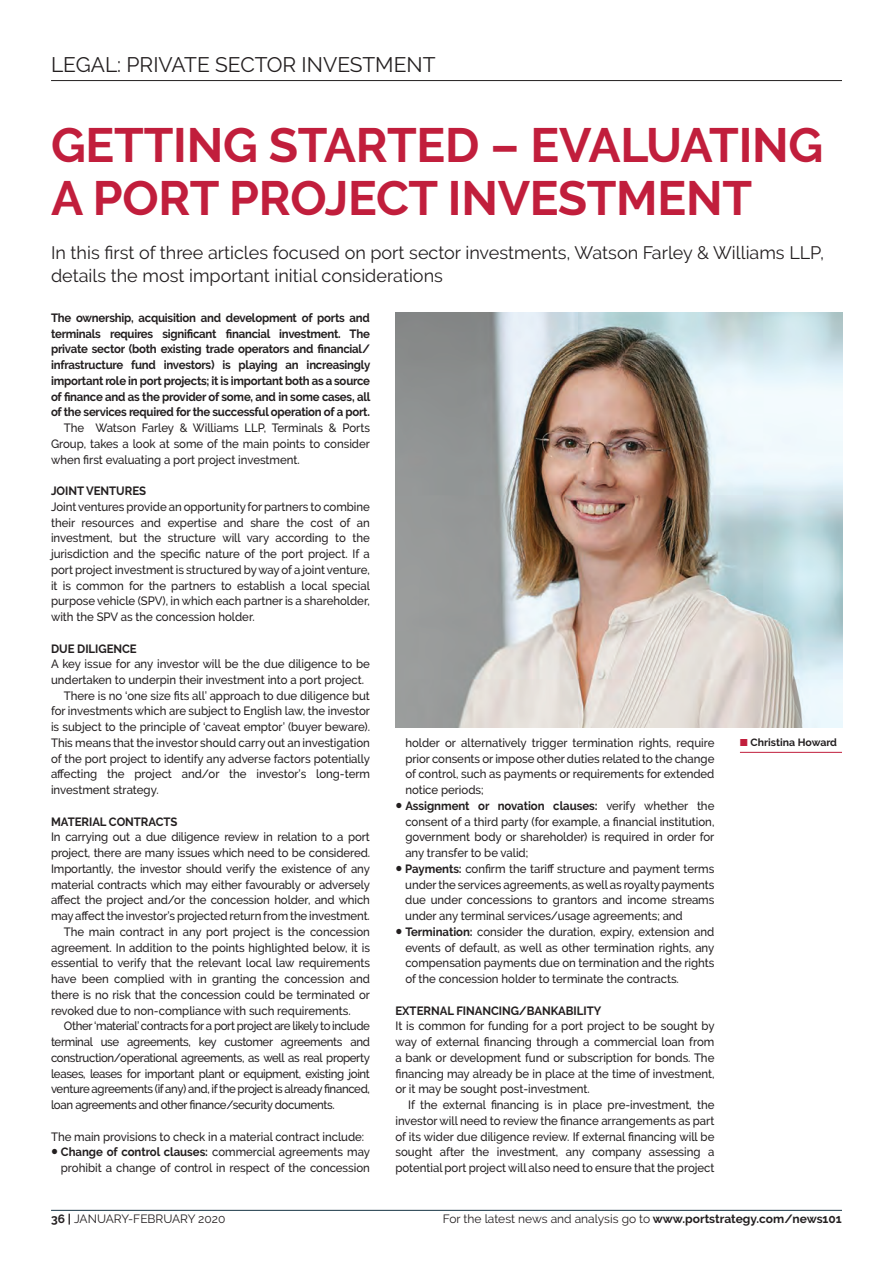
<style>
.page{position:relative;width:892px;height:1262px;background:#fff}
.page>*{position:absolute;margin:0;border:0;box-sizing:border-box;transform-origin:0 0}
.t1{font:700 48px/52.5px "Raleway";letter-spacing:-.005em;color:#c11e3c}
.t2{font:21px "Raleway";color:#231f20}
.t3{font:18px/22.5px "Raleway";color:#231f20}
.t4{font:500 12px/15.8px "Raleway";letter-spacing:-.005em;color:#231f20;text-align:justify;scale:.95 1}
.t5{font:700 12px/15.8px "Raleway";letter-spacing:-.005em;color:#231f20;text-align:justify;scale:.95 1}
.t6{font:500 12px "Raleway";letter-spacing:-.03em;color:#231f20;scale:.95 1}
.t7{font:12px "Raleway";color:#231f20}
.t8{font:700 10.5px "Raleway";color:#231f20}
.s1{font-weight:700}
</style>
<div class="page">
<hr style="left:740px;top:752px;width:102px;height:1px;background:#c11e3c">
<img style="left:395px;top:313px;width:447px;height:414px">
<hr style="left:51px;top:80px;width:791px;height:1px;background:#231f20">
<hr style="left:51px;top:1210px;width:791px;height:1px;background:#173445">
<h2 class="t2" style="left:51px;top:52px;width:386px">LEGAL: PRIVATE SECTOR INVESTMENT</h2>
<h1 class="t1" style="left:51px;top:119px;width:774px">GETTING STARTED – EVALUATING<br>A PORT PROJECT INVESTMENT</h1>
<h3 class="t3" style="left:51px;top:242px;width:775px">In this first of three articles focused on port sector investments, Watson Farley &amp; Williams LLP, details the most important initial considerations</h3>
<p class="t5" style="left:51px;top:310px;width:338px">The ownership, acquisition and development of ports and terminals requires significant financial investment. The private sector (both existing trade operators and financial/ infrastructure fund investors) is playing an increasingly important role in port projects; it is important both as a source of finance and as the provider of some, and in some cases, all of the services required for the successful operation of a port.</p>
<p class="t4" style="left:51px;top:420px;width:337px;text-indent:13px">The Watson Farley &amp; Williams LLP, Terminals &amp; Ports Group, takes a look at some of the main points to consider when first evaluating a port project investment.</p>
<p class="t5" style="left:51px;top:483px;width:101px">JOINT VENTURES</p>
<p class="t4" style="left:51px;top:499px;width:337px">Joint ventures provide an opportunity for partners to combine their resources and expertise and share the cost of an investment, but the structure will vary according to the jurisdiction and the specific nature of the port project. If a port project investment is structured by way of a joint venture, it is common for the partners to establish a local special purpose vehicle (SPV), in which each partner is a shareholder, with the SPV as the concession holder.</p>
<p class="t5" style="left:51px;top:640px;width:92px">DUE DILIGENCE</p>
<p class="t4" style="left:51px;top:656px;width:337px">A key issue for any investor will be the due diligence to be</p>
<p class="t4" style="left:51px;top:672px;width:331px">undertaken to underpin their investment into a port project.</p>
<p class="t4" style="left:64px;top:688px;width:324px">There is no ‘one size fits all’ approach to due diligence but</p>
<p class="t4" style="left:51px;top:703px;width:337px">for investments which are subject to English law, the investor</p>
<p class="t4" style="left:51px;top:719px;width:337px">is subject to the principle of ‘caveat emptor’ (buyer beware).</p>
<p class="t4" style="left:51px;top:735px;width:337px">This means that the investor should carry out an investigation</p>
<p class="t4" style="left:51px;top:751px;width:337px">of the port project to identify any adverse factors potentially</p>
<p class="t4" style="left:51px;top:766px;width:337px">affecting the project and/or the investor’s long-term</p>
<p class="t4" style="left:51px;top:782px;width:115px">investment strategy.</p>
<p class="t5" style="left:51px;top:814px;width:135px">MATERIAL CONTRACTS</p>
<p class="t4" style="left:51px;top:829px;width:337px">In carrying out a due diligence review in relation to a port</p>
<p class="t4" style="left:51px;top:845px;width:337px">project, there are many issues which need to be considered.</p>
<p class="t4" style="left:51px;top:861px;width:337px">Importantly, the investor should verify the existence of any</p>
<p class="t4" style="left:51px;top:876px;width:337px">material contracts which may either favourably or adversely</p>
<p class="t4" style="left:51px;top:892px;width:337px">affect the project and/or the concession holder, and which</p>
<p class="t4" style="left:51px;top:908px;width:337px">may affect the investor’s projected return from the investment.</p>
<p class="t4" style="left:64px;top:924px;width:324px">The main contract in any port project is the concession</p>
<p class="t4" style="left:51px;top:939px;width:337px">agreement. In addition to the points highlighted below, it is</p>
<p class="t4" style="left:51px;top:955px;width:337px">essential to verify that the relevant local law requirements</p>
<p class="t4" style="left:51px;top:971px;width:337px">have been complied with in granting the concession and</p>
<p class="t4" style="left:51px;top:987px;width:337px">there is no risk that the concession could be terminated or</p>
<p class="t4" style="left:51px;top:1002px;width:317px">revoked due to non-compliance with such requirements.</p>
<p class="t6" style="left:64px;top:1019px;width:324px">Other ‘material’ contracts for a port project are likely to include</p>
<p class="t6" style="left:51px;top:1035px;width:337px">terminal use agreements, key customer agreements and</p>
<p class="t6" style="left:51px;top:1051px;width:337px">construction/operational agreements, as well as real property</p>
<p class="t6" style="left:51px;top:1066px;width:337px">leases, leases for important plant or equipment, existing joint</p>
<p class="t6" style="left:51px;top:1082px;width:337px">venture agreements (if any) and, if the project is already financed,</p>
<p class="t6" style="left:51px;top:1098px;width:300px">loan agreements and other finance/security documents.</p>
<p class="t4" style="left:61px;top:1128px;width:327px;text-align:left;text-indent:-10px">The main provisions to check in a material contract include:<br><span class="s1">Change of control clauses:</span> commercial agreements may prohibit a change of control in respect of the concession</p>
<p class="t4" style="left:405px;top:735px;width:327px;text-align:left">holder or alternatively trigger termination rights, require prior consents or impose other duties related to the change of control, such as payments or requirements for extended notice periods;<br><span class="s1">Assignment or novation clauses:</span> verify whether the consent of a third party (for example, a financial institution, government body or shareholder) is required in order for any transfer to be valid;<br><span class="s1">Payments:</span> confirm the tariff structure and payment terms under the services agreements, as well as royalty payments due under concessions to grantors and income streams under any terminal services/usage agreements; and <span class="s1">Termination:</span> consider the duration, expiry, extension and events of default, as well as other termination rights, any compensation payments due on termination and the rights of the concession holder to terminate the contracts.</p>
<p class="t5" style="left:395px;top:1002px;width:218px">EXTERNAL FINANCING/BANKABILITY</p>
<p class="t4" style="left:395px;top:1018px;width:337px">It is common for funding for a port project to be sought by way of external financing through a commercial loan from a bank or development fund or subscription for bonds. The financing may already be in place at the time of investment, or it may be sought post-investment.</p>
<p class="t4" style="left:395px;top:1097px;width:337px;text-indent:13px">If the external financing is in place pre-investment, the investor will need to review the finance arrangements as part of its wider due diligence review. If external financing will be sought after the investment, any company assessing a potential port project will also need to ensure that the project</p>
<p class="t8" style="left:751px;top:736px;width:88px">Christina Howard</p>
<p class="t7" style="left:51px;top:1212px;width:176px"><span class="s1">36 |</span> JANUARY-FEBRUARY 2020</p>
<p class="t7" style="left:443px;top:1212px;width:401px">For the latest news and analysis go to <span class="s1">www.portstrategy.com/news101</span></p>
</div>
